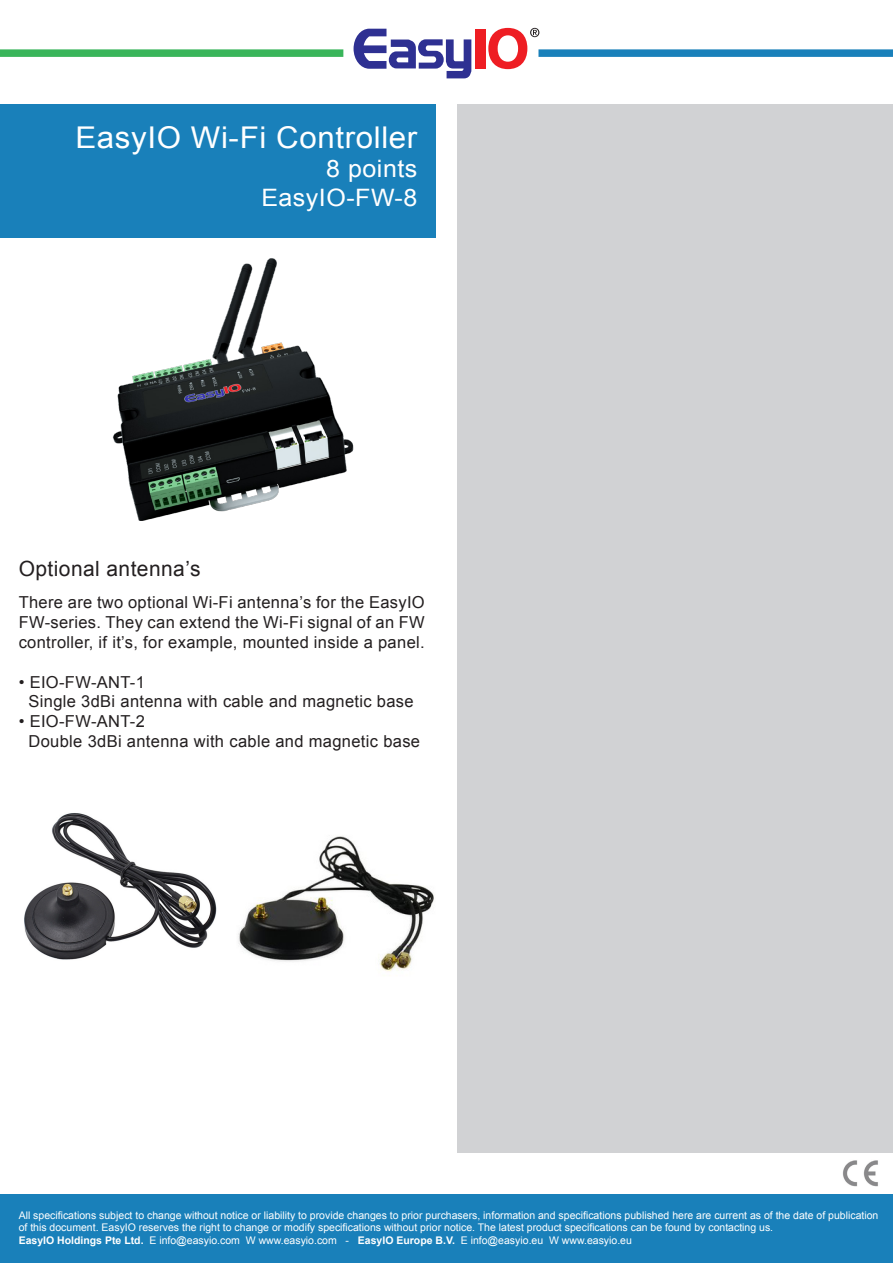
<style>
.page{position:relative;width:893px;height:1263px;background:#fff}
.page>*{position:absolute;margin:0;border:0;box-sizing:border-box;transform-origin:0 0}
.Product_title{font:30px "Arial";letter-spacing:.02em;color:#fff;scale:1.04 1}
.Product_subtitle{font:24px "Arial";letter-spacing:.02em;color:#fff;scale:1.04 1}
.Product_title-2{font:21px "Arial";letter-spacing:.02em;color:#231f20}
.Plain_text{font:16.5px/19.8px "Arial";letter-spacing:.02em;color:#231f20;text-align:justify}
.Footer_text{font:10.5px/12.6px "Arial";color:#fff}
.Plain_text-2{font:10.5px "Arial";color:#fff}
.s1{font-weight:700}
</style>
<div class="page">
<svg style="left:354px;top:29px;width:117px;height:49px"></svg>
<div style="left:475px;top:29px;width:10px;height:39px;background:#ee1d23"></div>
<svg style="left:488px;top:28px;width:51px;height:41px"></svg>
<div style="left:0;top:49px;width:343px;height:8px;background:#39b55a"></div>
<div style="left:538px;top:49px;width:355px;height:8px;background:#1980ba"></div>
<div style="left:0;top:1195px;width:893px;height:68px;background:#1980ba"></div>
<div style="left:0;top:104px;width:436px;height:134px;background:#1980ba"></div>
<div style="left:457px;top:104px;width:436px;height:1048px;background:#d1d2d4"></div>
<img style="left:112px;top:258px;width:242px;height:263px">
<img style="left:843px;top:1160px;width:35px;height:26px">
<img style="left:24px;top:813px;width:193px;height:147px">
<img style="left:238px;top:836px;width:196px;height:136px">
<p class="Product_title" style="left:75px;top:118px;width:330px">EasyIO Wi-Fi Controller</p>
<p class="Product_subtitle" style="left:326px;top:153px;width:89px">8 points</p>
<p class="Product_subtitle" style="left:261px;top:182px;width:151px">EasyIO-FW-8</p>
<p class="Product_title-2" style="left:19px;top:554px;width:183px">Optional antenna’s</p>
<p class="Plain_text" style="left:19px;top:593px;width:408px">There are two optional Wi-Fi antenna’s for the EasyIO FW-series. They can extend the Wi-Fi signal of an FW controller, if it’s, for example, mounted inside a panel.</p>
<p class="Plain_text" style="left:19px;top:672px;width:128px">• EIO-FW-ANT-1</p>
<p class="Plain_text" style="left:29px;top:692px;width:387px">Single 3dBi antenna with cable and magnetic base</p>
<p class="Plain_text" style="left:19px;top:712px;width:128px">• EIO-FW-ANT-2</p>
<p class="Plain_text" style="left:29px;top:731px;width:393px">Double 3dBi antenna with cable and magnetic base</p>
<p class="Footer_text" style="left:19px;top:1209px;width:861px">All specifications subject to change without notice or liability to provide changes to prior purchasers, information and specifications published here are current as of the date of publication of this document. EasyIO reserves the right to change or modify specifications without prior notice. The latest product specifications can be found by contacting us.</p>
<p class="Plain_text-2" style="left:19px;top:1233px;width:615px"><span class="s1">EasyIO Holdings Pte Ltd.</span> E info@easyio.com W www.easyio.com - <span class="s1">EasyIO Europe B.V.</span> E info@easyio.eu W www.easyio.eu</p>
</div>
